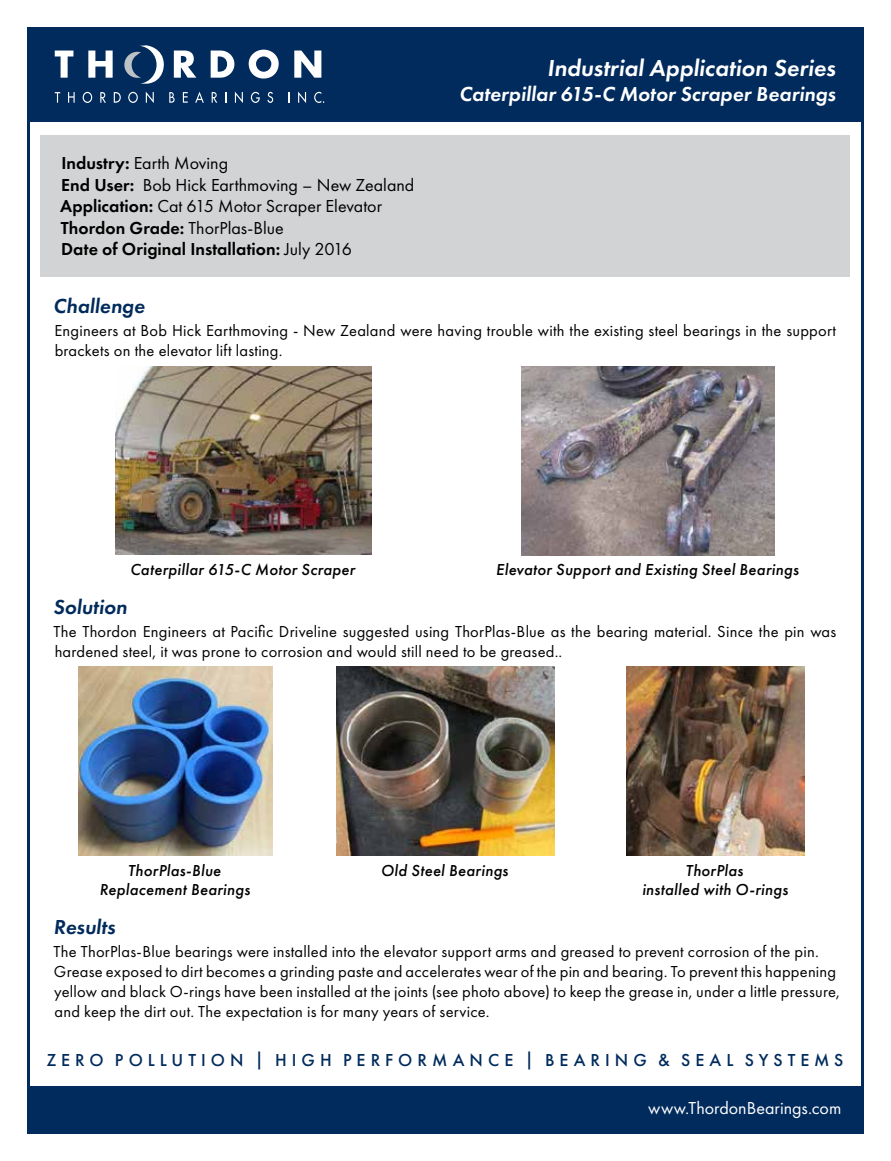
<style>
.page{position:relative;width:891px;height:1161px;background:#fff}
.page>*{position:absolute;margin:0;border:0;box-sizing:border-box;transform-origin:0 0}
.t1{font:italic 600 24px "Futura PT";letter-spacing:.005em;color:#fff}
.t2{font:italic 600 21px "Futura PT";letter-spacing:.005em;color:#fff}
.t3{font:italic 600 21px "Futura PT";color:#002b5c}
.t4{font:18px/21.6px "Futura PT";color:#000}
.t5{font:500 18px "Futura PT";letter-spacing:.28em;color:#002b5c}
.t6{font:18px "Futura PT";color:#fff}
.t7{font:16.5px/19.8px "Futura PT";letter-spacing:.015em;color:#000}
.t8{font:italic 500 16.5px/19.8px "Futura PT";letter-spacing:.015em;color:#000;text-align:center}
.s1{font-weight:600}
</style>
<div class="page">
<div style="left:29px;top:27px;width:833px;height:95px;background:#002b5c"></div>
<div style="left:29px;top:1087px;width:833px;height:47px;background:#002b5c"></div>
<svg style="left:55px;top:51px;width:18px;height:27px"></svg>
<svg style="left:88px;top:51px;width:25px;height:27px"></svg>
<svg style="left:174px;top:51px;width:22px;height:27px"></svg>
<svg style="left:211px;top:51px;width:23px;height:27px"></svg>
<svg style="left:249px;top:50px;width:30px;height:29px"></svg>
<svg style="left:294px;top:51px;width:27px;height:27px"></svg>
<svg style="left:55px;top:92px;width:5px;height:11px"></svg>
<svg style="left:68px;top:92px;width:7px;height:11px"></svg>
<svg style="left:83px;top:92px;width:9px;height:11px"></svg>
<svg style="left:100px;top:92px;width:6px;height:11px"></svg>
<svg style="left:114px;top:92px;width:7px;height:11px"></svg>
<svg style="left:128px;top:92px;width:10px;height:11px"></svg>
<svg style="left:146px;top:92px;width:8px;height:11px"></svg>
<svg style="left:169px;top:92px;width:6px;height:11px"></svg>
<svg style="left:183px;top:92px;width:5px;height:11px"></svg>
<svg style="left:195px;top:92px;width:9px;height:11px"></svg>
<svg style="left:212px;top:92px;width:5px;height:11px"></svg>
<svg style="left:235px;top:92px;width:8px;height:11px"></svg>
<svg style="left:251px;top:92px;width:9px;height:11px"></svg>
<svg style="left:267px;top:92px;width:6px;height:11px"></svg>
<svg style="left:288px;top:92px;width:2px;height:11px"></svg>
<svg style="left:298px;top:92px;width:8px;height:11px"></svg>
<svg style="left:314px;top:92px;width:10px;height:11px"></svg>
<svg style="left:124px;top:45px;width:40px;height:39px"></svg>
<div style="left:40px;top:135px;width:810px;height:142px;background:#d1d3d4"></div>
<img style="left:115px;top:366px;width:256px;height:189px">
<img style="left:521px;top:366px;width:254px;height:189px">
<img style="left:79px;top:667px;width:193px;height:189px">
<img style="left:336px;top:667px;width:219px;height:189px">
<img style="left:627px;top:667px;width:177px;height:189px">
<h1 class="t1" style="left:547px;top:53px;width:290px">Industrial Application Series</h1>
<p class="t2" style="left:459px;top:81px;width:378px">Caterpillar 615-C Motor Scraper Bearings</p>
<p class="t4" style="left:60px;top:152px;width:356px"><span class="s1">Industry:</span> Earth Moving<br><span class="s1">End User:</span> Bob Hick Earthmoving – New Zealand <span class="s1">Application:</span> Cat 615 Motor Scraper Elevator <span class="s1">Thordon Grade:</span> ThorPlas-Blue<br><span class="s1">Date of Original Installation:</span> July 2016</p>
<p class="t3" style="left:53px;top:292px;width:93px">Challenge</p>
<p class="t7" style="left:54px;top:321px;width:783px">Engineers at Bob Hick Earthmoving - New Zealand were having trouble with the existing steel bearings in the support brackets on the elevator lift lasting.</p>
<p class="t8" style="left:130px;top:560px;width:226px">Caterpillar 615-C Motor Scraper</p>
<p class="t8" style="left:496px;top:560px;width:304px">Elevator Support and Existing Steel Bearings</p>
<p class="t3" style="left:53px;top:593px;width:75px">Solution</p>
<p class="t7" style="left:53px;top:622px;width:784px">The Thordon Engineers at Pacific Driveline suggested using ThorPlas-Blue as the bearing material. Since the pin was hardened steel, it was prone to corrosion and would still need to be greased..</p>
<p class="t8" style="left:100px;top:860px;width:152px">ThorPlas-Blue<br>Replacement Bearings</p>
<p class="t8" style="left:381px;top:860px;width:129px">Old Steel Bearings</p>
<p class="t8" style="left:642px;top:860px;width:148px">ThorPlas<br>installed with O-rings</p>
<p class="t3" style="left:54px;top:914px;width:63px">Results</p>
<p class="t7" style="left:53px;top:942px;width:788px">The ThorPlas-Blue bearings were installed into the elevator support arms and greased to prevent corrosion of the pin.<br>Grease exposed to dirt becomes a grinding paste and accelerates wear of the pin and bearing. To prevent this happening yellow and black O-rings have been installed at the joints (see photo above) to keep the grease in, under a little pressure, and keep the dirt out. The expectation is for many years of service.</p>
<p class="t5" style="left:46px;top:1050px;width:799px">ZERO POLLUTION | HIGH PERFORMANCE | BEARING &amp; SEAL SYSTEMS</p>
<p class="t6" style="left:648px;top:1097px;width:195px">www.ThordonBearings.com</p>
</div>
